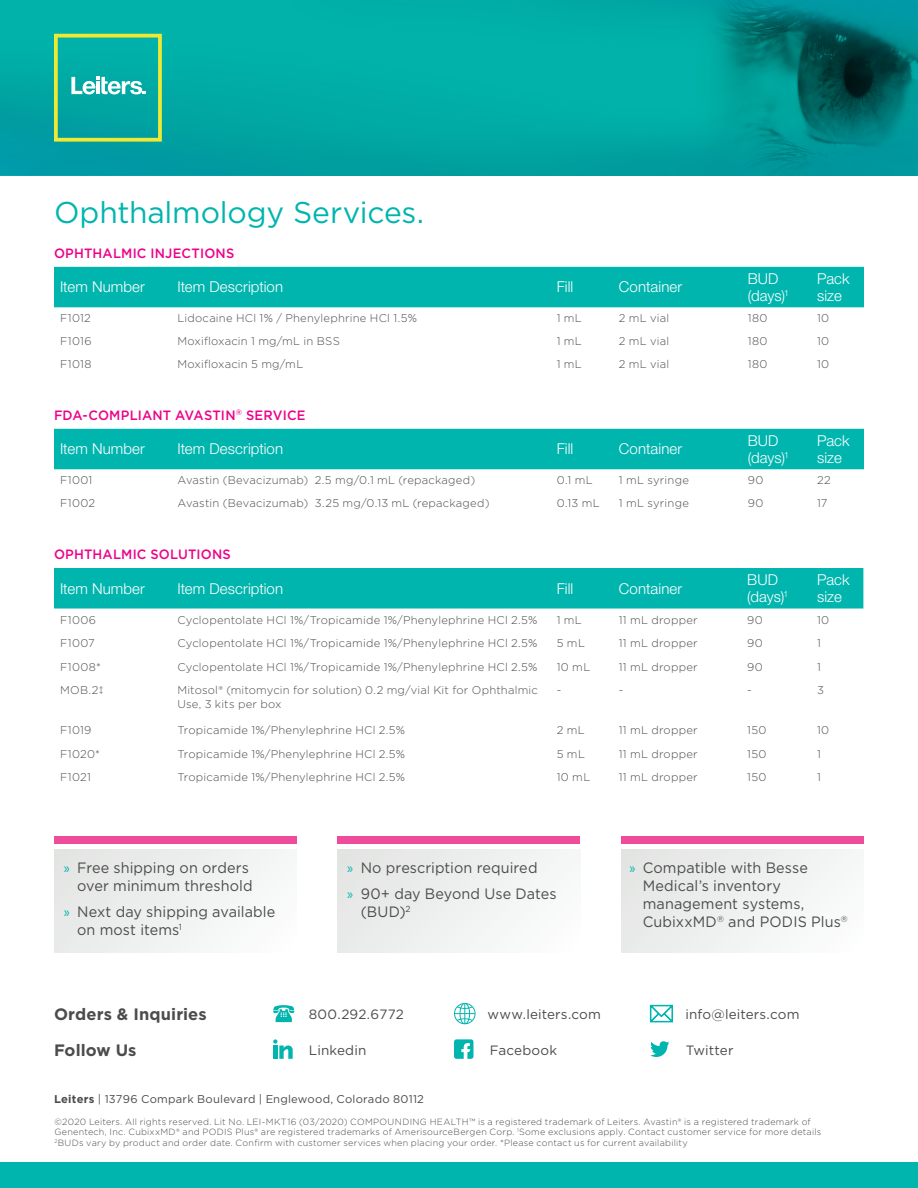
<style>
.page{position:relative;width:918px;height:1188px;background:#fff}
.page>*{position:absolute;margin:0;border:0;box-sizing:border-box;transform-origin:0 0}
.green_headline{font:30px "Gotham";letter-spacing:-.005em;color:#00b5ae}
.t1{font:700 16.5px "Gotham";letter-spacing:.005em;color:#4b4c4d}
.t2{font:15px/18px "Gotham";letter-spacing:.005em;color:#4b4c4d;scale:.96 1}
.t3{font:300 15px/16.5px "Helvetica Neue LT Std";letter-spacing:.005em;color:#fff}
.subhead1{font:500 13.5px "Gotham";letter-spacing:.015em;color:#ed028a;scale:.96 1}
.t4{font:13.5px "Gotham";letter-spacing:.01em;color:#4b4c4d}
.table_style{font:300 11.25px/13.5px "Gotham";letter-spacing:.02em;color:#4b4c4d}
.table_style-2{font:11.25px "Gotham";letter-spacing:.02em;color:#4b4c4d}
.table_style-3{font:300 9px/10.8px "Gotham";letter-spacing:.025em;color:#4b4c4d}
.s1{font-family:"Myriad Pro";color:#00b5ae}
.s2{font-weight:700}
</style>
<div class="page">
<div style="left:54px;top:849px;width:243px;height:104px;background:#eff1f0"></div>
<div style="left:338px;top:849px;width:242px;height:104px;background:#eff1f0"></div>
<div style="left:621px;top:849px;width:243px;height:104px;background:#eff1f0"></div>
<div style="left:0;top:1162px;width:918px;height:26px;background:#00b5ae"></div>
<img style="left:0;top:0;width:918px;height:176px">
<div style="left:54px;top:568px;width:809px;height:41px;background:#00b5ae"></div>
<div style="left:54px;top:267px;width:810px;height:40px;background:#00b5ae"></div>
<div style="left:54px;top:429px;width:810px;height:40px;background:#00b5ae"></div>
<svg style="left:650px;top:1005px;width:23px;height:17px"></svg>
<svg style="left:273px;top:1005px;width:21px;height:17px"></svg>
<svg style="left:454px;top:1003px;width:22px;height:21px"></svg>
<svg style="left:454px;top:1039px;width:19px;height:20px"></svg>
<svg style="left:650px;top:1041px;width:19px;height:16px"></svg>
<svg style="left:273px;top:1039px;width:20px;height:20px"></svg>
<svg style="left:54px;top:34px;width:108px;height:108px;background:#2db599"></svg>
<div style="left:54px;top:836px;width:243px;height:7px;background:#ee4b9a"></div>
<div style="left:338px;top:836px;width:242px;height:7px;background:#ee4b9a"></div>
<div style="left:621px;top:836px;width:243px;height:7px;background:#ee4b9a"></div>
<p class="green_headline" style="left:54px;top:196px;width:372px">Ophthalmology Services.</p>
<p class="subhead1" style="left:54px;top:245px;width:189px">OPHTHALMIC INJECTIONS</p>
<p class="t3" style="left:60px;top:279px;width:86px">Item Number</p>
<p class="t3" style="left:177px;top:279px;width:107px">Item Description</p>
<p class="t3" style="left:557px;top:279px;width:18px">Fill</p>
<p class="t3" style="left:619px;top:279px;width:65px">Container</p>
<p class="t3" style="left:748px;top:270px;width:43px">BUD (days)<sup>1</sup></p>
<p class="t3" style="left:817px;top:270px;width:34px">Pack size</p>
<p class="table_style" style="left:60px;top:311px;width:32px">F1012</p>
<p class="table_style" style="left:177px;top:311px;width:241px">Lidocaine HCl 1% / Phenylephrine HCl 1.5%</p>
<p class="table_style" style="left:557px;top:311px;width:27px">1 mL</p>
<p class="table_style" style="left:619px;top:311px;width:52px">2 mL vial</p>
<p class="table_style" style="left:748px;top:311px;width:21px">180</p>
<p class="table_style" style="left:817px;top:311px;width:14px">10</p>
<p class="table_style" style="left:60px;top:334px;width:33px">F1016</p>
<p class="table_style" style="left:177px;top:334px;width:164px">Moxifloxacin 1 mg/mL in BSS</p>
<p class="table_style" style="left:557px;top:334px;width:27px">1 mL</p>
<p class="table_style" style="left:619px;top:334px;width:52px">2 mL vial</p>
<p class="table_style" style="left:748px;top:334px;width:21px">180</p>
<p class="table_style" style="left:817px;top:334px;width:14px">10</p>
<p class="table_style" style="left:60px;top:357px;width:33px">F1018</p>
<p class="table_style" style="left:177px;top:357px;width:127px">Moxifloxacin 5 mg/mL</p>
<p class="table_style" style="left:557px;top:357px;width:27px">1 mL</p>
<p class="table_style" style="left:619px;top:357px;width:52px">2 mL vial</p>
<p class="table_style" style="left:748px;top:357px;width:21px">180</p>
<p class="table_style" style="left:817px;top:357px;width:14px">10</p>
<p class="subhead1" style="left:54px;top:407px;width:263px">FDA-COMPLIANT AVASTIN<sup>®</sup> SERVICE</p>
<p class="t3" style="left:60px;top:440px;width:86px">Item Number</p>
<p class="t3" style="left:177px;top:440px;width:107px">Item Description</p>
<p class="t3" style="left:557px;top:440px;width:18px">Fill</p>
<p class="t3" style="left:619px;top:440px;width:65px">Container</p>
<p class="t3" style="left:748px;top:432px;width:43px">BUD (days)<sup>1</sup></p>
<p class="t3" style="left:817px;top:432px;width:34px">Pack size</p>
<p class="table_style" style="left:60px;top:473px;width:34px">F1001</p>
<p class="table_style" style="left:177px;top:473px;width:299px">Avastin (Bevacizumab) 2.5 mg/0.1 mL (repackaged)</p>
<p class="table_style" style="left:557px;top:473px;width:37px">0.1 mL</p>
<p class="table_style" style="left:619px;top:473px;width:71px">1 mL syringe</p>
<p class="table_style" style="left:748px;top:473px;width:17px">90</p>
<p class="table_style" style="left:817px;top:473px;width:15px">22</p>
<p class="table_style" style="left:60px;top:496px;width:37px">F1002</p>
<p class="table_style" style="left:177px;top:496px;width:314px">Avastin (Bevacizumab) 3.25 mg/0.13 mL (repackaged)</p>
<p class="table_style" style="left:557px;top:496px;width:45px">0.13 mL</p>
<p class="table_style" style="left:619px;top:496px;width:71px">1 mL syringe</p>
<p class="table_style" style="left:748px;top:496px;width:17px">90</p>
<p class="table_style" style="left:817px;top:496px;width:12px">17</p>
<p class="subhead1" style="left:54px;top:547px;width:186px">OPHTHALMIC SOLUTIONS</p>
<p class="t3" style="left:60px;top:580px;width:86px">Item Number</p>
<p class="t3" style="left:177px;top:580px;width:107px">Item Description</p>
<p class="t3" style="left:557px;top:580px;width:18px">Fill</p>
<p class="t3" style="left:619px;top:580px;width:65px">Container</p>
<p class="t3" style="left:747px;top:571px;width:43px">BUD (days)<sup>1</sup></p>
<p class="t3" style="left:817px;top:571px;width:34px">Pack size</p>
<p class="table_style" style="left:60px;top:612px;width:38px">F1006</p>
<p class="table_style" style="left:177px;top:612px;width:362px">Cyclopentolate HCl 1%/Tropicamide 1%/Phenylephrine HCl 2.5%</p>
<p class="table_style" style="left:557px;top:612px;width:27px">1 mL</p>
<p class="table_style" style="left:619px;top:612px;width:80px">11 mL dropper</p>
<p class="table_style" style="left:747px;top:612px;width:17px">90</p>
<p class="table_style" style="left:817px;top:612px;width:14px">10</p>
<p class="table_style" style="left:60px;top:636px;width:36px">F1007</p>
<p class="table_style" style="left:177px;top:636px;width:362px">Cyclopentolate HCl 1%/Tropicamide 1%/Phenylephrine HCl 2.5%</p>
<p class="table_style" style="left:557px;top:636px;width:30px">5 mL</p>
<p class="table_style" style="left:619px;top:636px;width:80px">11 mL dropper</p>
<p class="table_style" style="left:747px;top:636px;width:17px">90</p>
<p class="table_style" style="left:817px;top:636px;width:5px">1</p>
<p class="table_style" style="left:60px;top:660px;width:43px">F1008*</p>
<p class="table_style" style="left:177px;top:660px;width:362px">Cyclopentolate HCl 1%/Tropicamide 1%/Phenylephrine HCl 2.5%</p>
<p class="table_style" style="left:557px;top:660px;width:35px">10 mL</p>
<p class="table_style" style="left:619px;top:660px;width:80px">11 mL dropper</p>
<p class="table_style" style="left:747px;top:660px;width:17px">90</p>
<p class="table_style" style="left:817px;top:660px;width:5px">1</p>
<p class="table_style" style="left:60px;top:683px;width:45px">MOB.2‡</p>
<p class="table_style" style="left:177px;top:683px;width:362px">Mitosol® (mitomycin for solution) 0.2 mg/vial Kit for Ophthalmic<br>Use, 3 kits per box</p>
<p class="table_style" style="left:557px;top:683px;width:6px">-</p>
<p class="table_style" style="left:619px;top:683px;width:6px">-</p>
<p class="table_style" style="left:747px;top:683px;width:6px">-</p>
<p class="table_style" style="left:817px;top:683px;width:8px">3</p>
<p class="table_style" style="left:60px;top:723px;width:33px">F1019</p>
<p class="table_style" style="left:177px;top:723px;width:229px">Tropicamide 1%/Phenylephrine HCl 2.5%</p>
<p class="table_style" style="left:557px;top:723px;width:29px">2 mL</p>
<p class="table_style" style="left:619px;top:723px;width:80px">11 mL dropper</p>
<p class="table_style" style="left:747px;top:723px;width:21px">150</p>
<p class="table_style" style="left:817px;top:723px;width:14px">10</p>
<p class="table_style" style="left:60px;top:747px;width:42px">F1020*</p>
<p class="table_style" style="left:177px;top:747px;width:229px">Tropicamide 1%/Phenylephrine HCl 2.5%</p>
<p class="table_style" style="left:557px;top:747px;width:30px">5 mL</p>
<p class="table_style" style="left:619px;top:747px;width:80px">11 mL dropper</p>
<p class="table_style" style="left:747px;top:747px;width:21px">150</p>
<p class="table_style" style="left:817px;top:747px;width:5px">1</p>
<p class="table_style" style="left:60px;top:770px;width:33px">F1021</p>
<p class="table_style" style="left:177px;top:770px;width:229px">Tropicamide 1%/Phenylephrine HCl 2.5%</p>
<p class="table_style" style="left:557px;top:770px;width:35px">10 mL</p>
<p class="table_style" style="left:619px;top:770px;width:80px">11 mL dropper</p>
<p class="table_style" style="left:747px;top:770px;width:21px">150</p>
<p class="table_style" style="left:817px;top:770px;width:5px">1</p>
<p class="t2" style="left:64px;top:859px;width:198px;text-align:right"><span class="s1">»</span> Free shipping on orders over minimum threshold</p>
<p class="t2" style="left:77px;top:903px;width:208px;text-indent:-14px"><span class="s1">»</span> Next day shipping available on most items<sup>1</sup></p>
<p class="t1" style="left:54px;top:1004px;width:154px">Orders &amp; Inquiries</p>
<p class="t1" style="left:54px;top:1040px;width:84px">Follow Us</p>
<p class="t2" style="left:347px;top:859px;width:200px"><span class="s1">»</span> No prescription required</p>
<p class="t2" style="left:361px;top:885px;width:205px;text-indent:-14px"><span class="s1">»</span> 90+ day Beyond Use Dates (BUD)<sup>2</sup></p>
<p class="t2" style="left:643px;top:859px;width:215px;text-indent:-14px"><span class="s1">»</span> Compatible with Besse<br>Medical’s inventory management systems,<br>CubixxMD<sup>®</sup> and PODIS Plus<sup>®</sup></p>
<p class="t4" style="left:309px;top:1006px;width:97px">800.292.6772</p>
<p class="t4" style="left:488px;top:1006px;width:115px">www.leiters.com</p>
<p class="t4" style="left:685px;top:1006px;width:116px">info@leiters.com</p>
<p class="t4" style="left:309px;top:1042px;width:59px">Linkedin</p>
<p class="t4" style="left:490px;top:1042px;width:69px">Facebook</p>
<p class="t4" style="left:686px;top:1042px;width:49px">Twitter</p>
<p class="table_style-2" style="left:54px;top:1093px;width:371px"><span class="s2">Leiters</span> | 13796 Compark Boulevard | Englewood, Colorado 80112</p>
<p class="table_style-3" style="left:55px;top:1116px;width:768px">©2020 Leiters. All rights reserved. Lit No. LEI-MKT16 (03/2020) COMPOUNDING HEALTH™ is a registered trademark of Leiters. Avastin® is a registered trademark of<br>Genentech, Inc. CubixxMD® and PODIS Plus® are registered trademarks of AmerisourceBergen Corp. <sup>1</sup>Some exclusions apply. Contact customer service for more details<br><sup>2</sup>BUDs vary by product and order date. Confirm with customer services when placing your order. *Please contact us for current availability</p>
</div>
